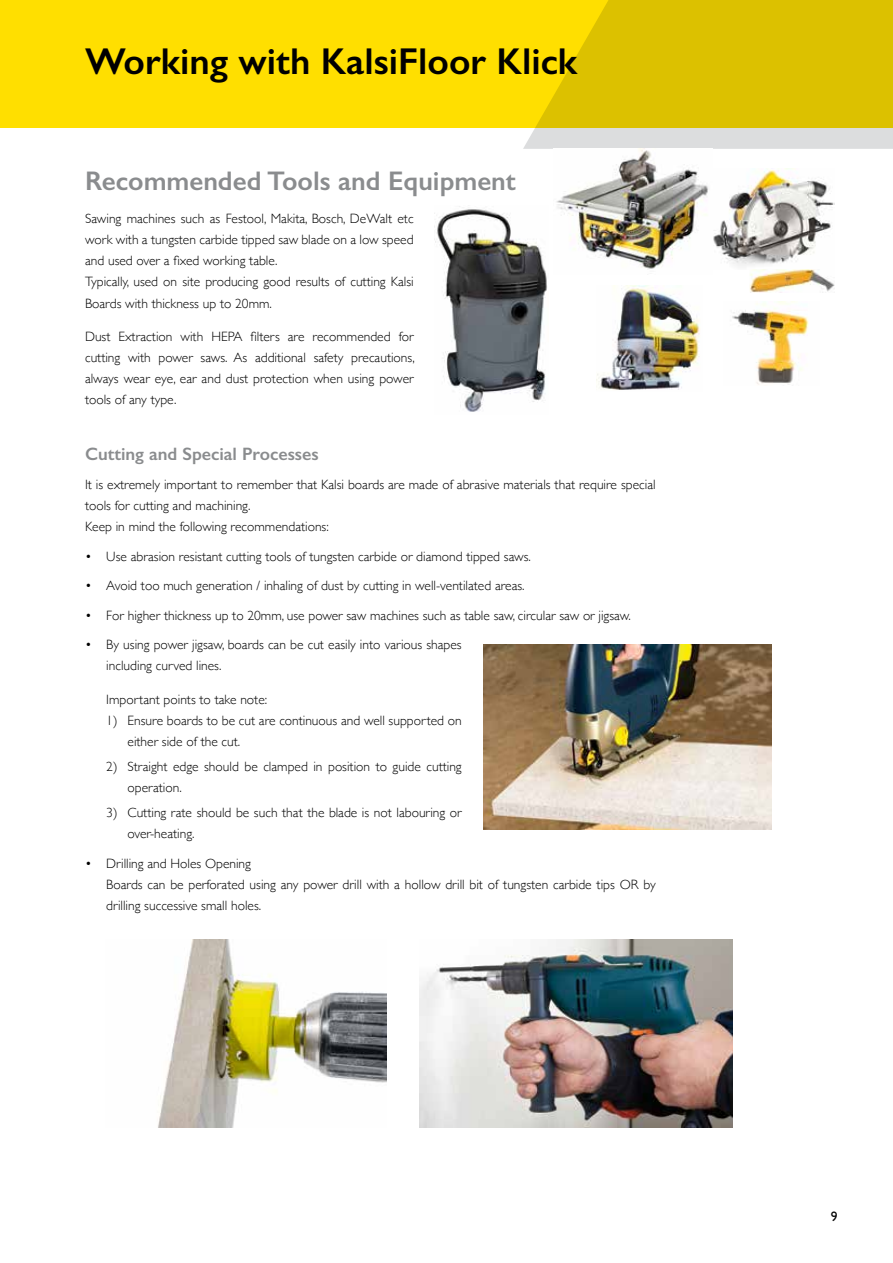
<style>
.page{position:relative;width:893px;height:1263px;background:#fff}
.page>*{position:absolute;margin:0;border:0;box-sizing:border-box;transform-origin:0 0}
.t1{font:600 37.5px "Gill Sans";color:#000}
.t2{font:600 27px "Gill Sans";color:#8a8c8e}
.t3{font:600 18px "Gill Sans";color:#8a8c8e}
.t4{font:300 13.5px/21px "Gill Sans";color:#000}
.t5{font:13.5px "Gill Sans";color:#000}
</style>
<div class="page">
<img style="left:158px;top:940px;width:228px;height:187px">
<img style="left:483px;top:645px;width:288px;height:184px">
<img style="left:420px;top:940px;width:313px;height:187px">
<div style="left:0;top:0;width:893px;height:128px;background:#ffdf00"></div>
<svg style="left:523px;top:0;width:370px;height:149px;background:#e0c81f"></svg>
<img style="left:597px;top:285px;width:103px;height:105px">
<img style="left:732px;top:301px;width:77px;height:84px">
<img style="left:713px;top:168px;width:122px;height:98px">
<img style="left:750px;top:269px;width:85px;height:23px">
<img style="left:435px;top:206px;width:112px;height:206px">
<img style="left:556px;top:149px;width:153px;height:120px">
<h1 class="t1" style="left:85px;top:39px;width:494px">Working with KalsiFloor Klick</h1>
<h2 class="t2" style="left:85px;top:164px;width:432px">Recommended Tools and Equipment</h2>
<p class="t4" style="left:85px;top:208px;width:330px">Sawing machines such as Festool, Makita, Bosch, DeWalt etc work with a tungsten carbide tipped saw blade on a low speed and used over a fixed working table.<br>Typically, used on site producing good results of cutting Kalsi Boards with thickness up to 20mm.</p>
<p class="t4" style="left:85px;top:326px;width:331px;text-align:justify">Dust Extraction with HEPA filters are recommended for cutting with power saws. As additional safety precautions, always wear eye, ear and dust protection when using power tools of any type.</p>
<h3 class="t3" style="left:85px;top:443px;width:235px">Cutting and Special Processes</h3>
<p class="t4" style="left:85px;top:473px;width:572px">It is extremely important to remember that Kalsi boards are made of abrasive materials that require special tools for cutting and machining.<br>Keep in mind the following recommendations:</p>
<p class="t4" style="left:85px;top:545px;width:447px">• Use abrasion resistant cutting tools of tungsten carbide or diamond tipped saws.</p>
<p class="t4" style="left:85px;top:574px;width:441px">• Avoid too much generation / inhaling of dust by cutting in well-ventilated areas.</p>
<p class="t4" style="left:85px;top:604px;width:547px">• For higher thickness up to 20mm, use power saw machines such as table saw, circular saw or jigsaw.</p>
<p class="t4" style="left:106px;top:633px;width:357px;text-indent:-21px">• By using power jigsaw, boards can be cut easily into various shapes including curved lines.</p>
<p class="t4" style="left:106px;top:688px;width:162px">Important points to take note:</p>
<p class="t4" style="left:128px;top:709px;width:336px;text-indent:-21px">1) Ensure boards to be cut are continuous and well supported on either side of the cut.</p>
<p class="t4" style="left:128px;top:756px;width:336px;text-indent:-21px">2) Straight edge should be clamped in position to guide cutting operation.</p>
<p class="t4" style="left:128px;top:802px;width:336px;text-indent:-21px">3) Cutting rate should be such that the blade is not labouring or over-heating.</p>
<p class="t4" style="left:106px;top:852px;width:551px;text-indent:-21px">• Drilling and Holes Opening<br>Boards can be perforated using any power drill with a hollow drill bit of tungsten carbide tips OR by drilling successive small holes.</p>
<p class="t5" style="left:831px;top:1209px;width:8px">9</p>
</div>
